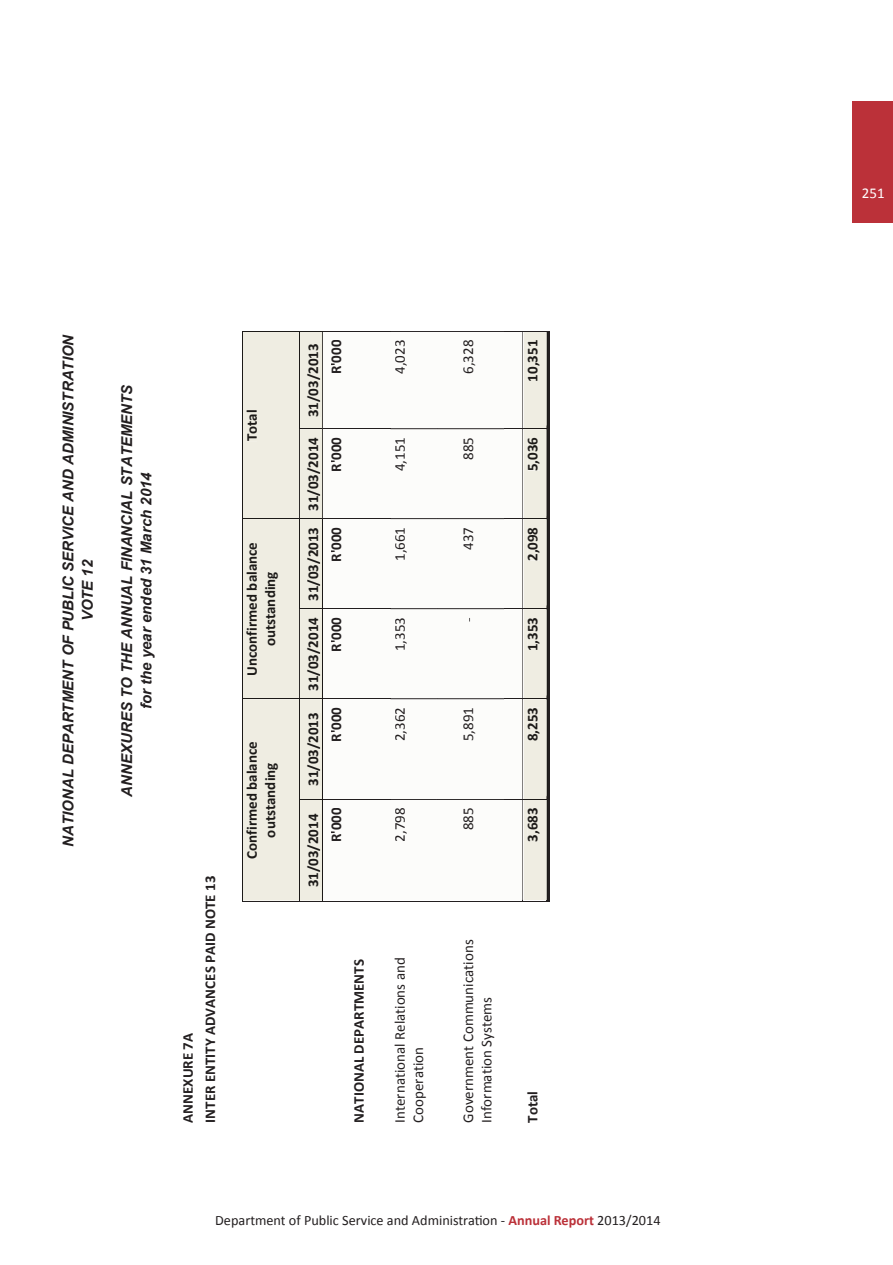
<style>
.page{position:relative;width:893px;height:1265px;background:#fff}
.page>*{position:absolute;margin:0;border:0;box-sizing:border-box;transform-origin:0 0}
.t1{font:700 15px/18.3px "Calibri";color:#1c1a18;text-align:center}
.t2{font:italic 700 15px/19.5px "Arial";letter-spacing:-.005em;color:#231f20;text-align:center}
.t3{font:15px/18.3px "Calibri";color:#231f20}
.t4{font:700 15px/22.5px "Calibri";color:#231f20}
.t5{font:15px "Calibri";color:#221e1f}
.t6{font:700 15px "Calibri";color:#221e1f}
.t7{font:15px "Calibri";color:#fff}
.t8{font:14.25px "Calibri";color:#231f20}
.s1{font-weight:700;color:#bb3139}
</style>
<div class="page">
<div style="left:852px;top:101px;width:41px;height:122px;background:#bb3139"></div>
<hr style="left:243px;top:900px;width:56px;height:1px;background:#231f20">
<hr style="left:243px;top:331px;width:56px;height:1px;background:#231f20">
<div style="left:243px;top:332px;width:56px;height:568px;background:#efede2"></div>
<div style="left:247px;top:741px;width:10px;height:117px;background:#efede2"></div>
<div style="left:266px;top:810px;width:9px;height:27px;background:#efede2"></div>
<div style="left:265px;top:762px;width:13px;height:48px;background:#efede2"></div>
<div style="left:247px;top:542px;width:10px;height:132px;background:#efede2"></div>
<div style="left:265px;top:571px;width:13px;height:75px;background:#efede2"></div>
<div style="left:247px;top:410px;width:10px;height:31px;background:#efede2"></div>
<hr style="left:242px;top:799px;width:1px;height:101px;background:#1c1a18">
<hr style="left:242px;top:699px;width:1px;height:99px;background:#1c1a18">
<hr style="left:242px;top:608px;width:1px;height:89px;background:#1c1a18">
<hr style="left:242px;top:519px;width:1px;height:89px;background:#1c1a18">
<hr style="left:242px;top:429px;width:1px;height:88px;background:#1c1a18">
<hr style="left:242px;top:332px;width:1px;height:96px;background:#1c1a18">
<hr style="left:243px;top:698px;width:56px;height:1px;background:#1c1a18">
<hr style="left:243px;top:518px;width:56px;height:1px;background:#1c1a18">
<svg style="left:299px;top:331px;width:251px;height:570px"></svg>
<p class="t2" style="left:59px;top:846px;width:514px;rotate:-90deg">NATIONAL DEPARTMENT OF PUBLIC SERVICE AND ADMINISTRATION<br>VOTE 12</p>
<p class="t2" style="left:118px;top:796px;width:413px;rotate:-90deg">ANNEXURES TO THE ANNUAL FINANCIAL STATEMENTS for the year ended 31 March 2014</p>
<p class="t4" style="left:176px;top:1122px;width:248px;rotate:-90deg">ANNEXURE 7A<br>INTER ENTITY ADVANCES PAID NOTE 13</p>
<p class="t1" style="left:243px;top:441px;width:33px;rotate:-90deg">Total</p>
<p class="t1" style="left:243px;top:675px;width:135px;rotate:-90deg">Unconfirmed balance outstanding</p>
<p class="t1" style="left:243px;top:858px;width:119px;rotate:-90deg">Confirmed balance outstanding</p>
<p class="t1" style="left:304px;top:417px;width:75px;rotate:-90deg">31/03/2013</p>
<p class="t1" style="left:304px;top:690px;width:255px;rotate:-90deg">31/03/2014 31/03/2013 31/03/2014</p>
<p class="t1" style="left:304px;top:786px;width:75px;rotate:-90deg">31/03/2013</p>
<p class="t1" style="left:304px;top:887px;width:75px;rotate:-90deg">31/03/2014</p>
<p class="t6" style="left:327px;top:374px;width:36px;rotate:-90deg">R'000</p>
<p class="t6" style="left:327px;top:471px;width:36px;rotate:-90deg">R'000</p>
<p class="t6" style="left:327px;top:561px;width:36px;rotate:-90deg">R'000</p>
<p class="t6" style="left:327px;top:651px;width:36px;rotate:-90deg">R'000</p>
<p class="t6" style="left:327px;top:741px;width:36px;rotate:-90deg">R'000</p>
<p class="t6" style="left:327px;top:842px;width:36px;rotate:-90deg">R'000</p>
<p class="t5" style="left:390px;top:374px;width:36px;rotate:-90deg">4,023</p>
<p class="t5" style="left:390px;top:471px;width:36px;rotate:-90deg">4,151</p>
<p class="t5" style="left:390px;top:561px;width:36px;rotate:-90deg">1,661</p>
<p class="t5" style="left:390px;top:651px;width:36px;rotate:-90deg">1,353</p>
<p class="t5" style="left:390px;top:741px;width:36px;rotate:-90deg">2,362</p>
<p class="t5" style="left:390px;top:841px;width:36px;rotate:-90deg">2,798</p>
<p class="t4" style="left:348px;top:1122px;width:165px;rotate:-90deg">NATIONAL DEPARTMENTS</p>
<p class="t3" style="left:391px;top:1122px;width:167px;rotate:-90deg">International Relations and<br>Cooperation</p>
<p class="t5" style="left:459px;top:374px;width:36px;rotate:-90deg">6,328</p>
<p class="t1" style="left:523px;top:381px;width:43px;rotate:-90deg">10,351</p>
<p class="t5" style="left:459px;top:460px;width:24px;rotate:-90deg">885</p>
<p class="t1" style="left:523px;top:471px;width:36px;rotate:-90deg">5,036</p>
<p class="t5" style="left:459px;top:549px;width:24px;rotate:-90deg">437</p>
<p class="t1" style="left:523px;top:561px;width:36px;rotate:-90deg">2,098</p>
<p class="t5" style="left:459px;top:621px;width:6px;rotate:-90deg">-</p>
<p class="t1" style="left:523px;top:651px;width:36px;rotate:-90deg">1,353</p>
<p class="t5" style="left:459px;top:741px;width:36px;rotate:-90deg">5,891</p>
<p class="t1" style="left:523px;top:741px;width:36px;rotate:-90deg">8,253</p>
<p class="t5" style="left:459px;top:830px;width:24px;rotate:-90deg">885</p>
<p class="t1" style="left:523px;top:841px;width:36px;rotate:-90deg">3,683</p>
<p class="t3" style="left:459px;top:1122px;width:184px;rotate:-90deg">Government Communications<br>Information Systems</p>
<p class="t4" style="left:521px;top:1122px;width:33px;rotate:-90deg">Total</p>
<p class="t8" style="left:215px;top:1210px;width:447px">Department of Public Service and Administration - <span class="s1">Annual Report</span> 2013/2014</p>
<p class="t7" style="left:862px;top:183px;width:24px">251</p>
</div>
